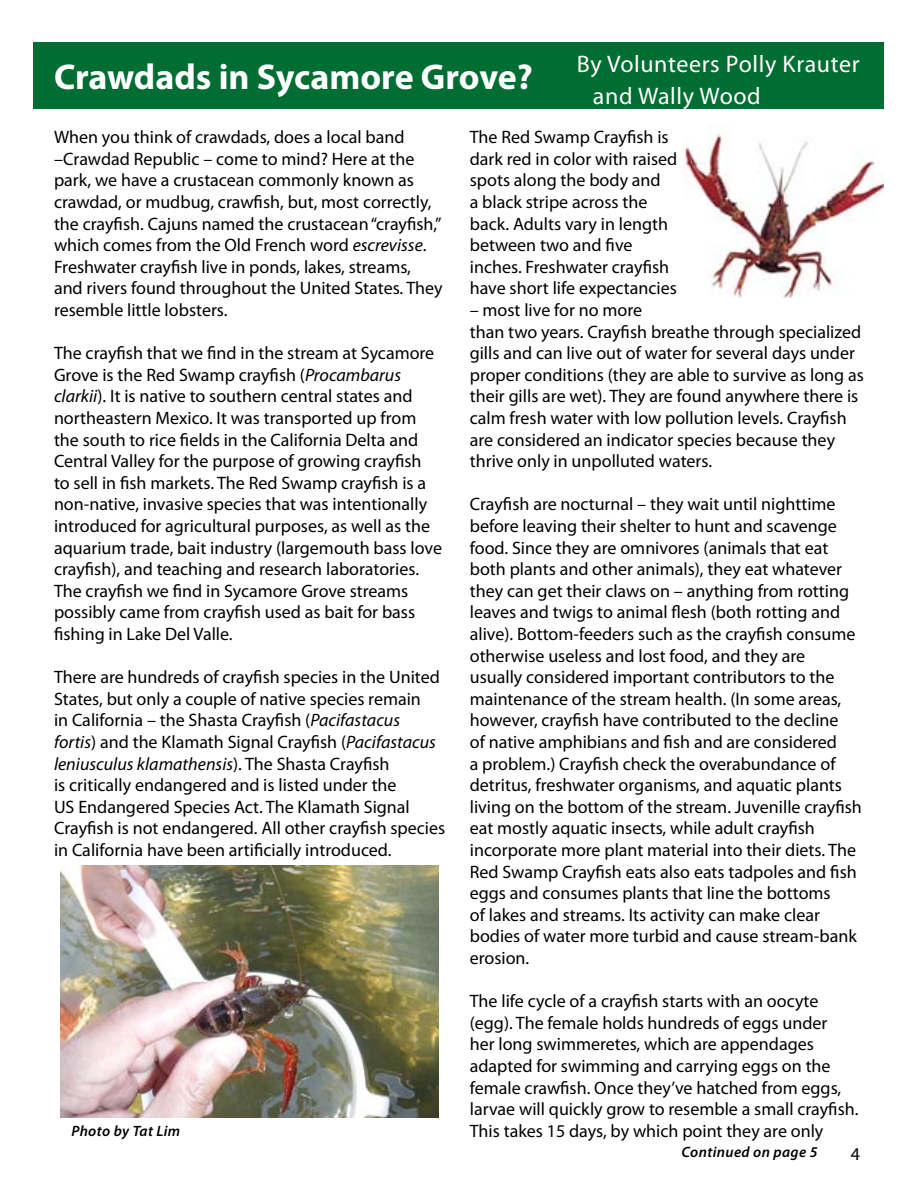
<style>
.page{position:relative;width:918px;height:1188px;background:#fff}
.page>*{position:absolute;margin:0;border:0;box-sizing:border-box;transform-origin:0 0}
.t1{font:700 36px "Myriad Pro";letter-spacing:-.005em;color:#fff}
.t2{font:24px/32.1px "Myriad Pro";letter-spacing:.025em;color:#fff}
.t3{font:18px/21.6px "Myriad Pro";color:#000}
.t4{font:italic 600 15px "Myriad Pro";letter-spacing:.025em;color:#000}
.s1{font-style:italic}
</style>
<div class="page">
<div style="left:34px;top:42px;width:850px;height:67px;background:#006d32"></div>
<img style="left:683px;top:134px;width:201px;height:164px">
<img style="left:61px;top:866px;width:377px;height:252px">
<h1 class="t1" style="left:54px;top:53px;width:481px">Crawdads in Sycamore Grove?</h1>
<h2 class="t2" style="left:593px;top:48px;width:268px;text-indent:-16px">By Volunteers Polly Krauter and Wally Wood</h2>
<p class="t3" style="left:54px;top:126px;width:390px">When you think of crawdads, does a local band –Crawdad Republic – come to mind? Here at the park, we have a crustacean commonly known as crawdad, or mudbug, crawfish, but, most correctly, the crayfish. Cajuns named the crustacean “crayfish,” which comes from the Old French word <span class="s1">escrevisse</span>.<br>Freshwater crayfish live in ponds, lakes, streams, and rivers found throughout the United States. They resemble little lobsters.</p>
<p class="t3" style="left:54px;top:342px;width:390px">The crayfish that we find in the stream at Sycamore Grove is the Red Swamp crayfish (<span class="s1">Procambarus clarkii</span>). It is native to southern central states and northeastern Mexico. It was transported up from the south to rice fields in the California Delta and Central Valley for the purpose of growing crayfish<br>to sell in fish markets. The Red Swamp crayfish is a non-native, invasive species that was intentionally introduced for agricultural purposes, as well as the aquarium trade, bait industry (largemouth bass love crayfish), and teaching and research laboratories.<br>The crayfish we find in Sycamore Grove streams possibly came from crayfish used as bait for bass fishing in Lake Del Valle.</p>
<p class="t3" style="left:54px;top:666px;width:393px">There are hundreds of crayfish species in the United States, but only a couple of native species remain<br>in California – the Shasta Crayfish (<span class="s1">Pacifastacus fortis</span>) and the Klamath Signal Crayfish (<span class="s1">Pacifastacus leniusculus klamathensis</span>). The Shasta Crayfish<br>is critically endangered and is listed under the<br>US Endangered Species Act. The Klamath Signal Crayfish is not endangered. All other crayfish species in California have been artificially introduced.</p>
<p class="t3" style="left:470px;top:126px;width:209px">The Red Swamp Crayfish is dark red in color with raised spots along the body and<br>a black stripe across the back. Adults vary in length between two and five inches. Freshwater crayfish have short life expectancies</p>
<p class="t3" style="left:470px;top:299px;width:396px">– most live for no more<br>than two years. Crayfish breathe through specialized gills and can live out of water for several days under proper conditions (they are able to survive as long as their gills are wet). They are found anywhere there is calm fresh water with low pollution levels. Crayfish are considered an indicator species because they thrive only in unpolluted waters.</p>
<p class="t3" style="left:470px;top:493px;width:394px">Crayfish are nocturnal – they wait until nighttime before leaving their shelter to hunt and scavenge food. Since they are omnivores (animals that eat both plants and other animals), they eat whatever they can get their claws on – anything from rotting leaves and twigs to animal flesh (both rotting and alive). Bottom-feeders such as the crayfish consume otherwise useless and lost food, and they are usually considered important contributors to the maintenance of the stream health. (In some areas, however, crayfish have contributed to the decline<br>of native amphibians and fish and are considered<br>a problem.) Crayfish check the overabundance of detritus, freshwater organisms, and aquatic plants living on the bottom of the stream. Juvenille crayfish eat mostly aquatic insects, while adult crayfish incorporate more plant material into their diets. The Red Swamp Crayfish eats also eats tadpoles and fish eggs and consumes plants that line the bottoms<br>of lakes and streams. Its activity can make clear bodies of water more turbid and cause stream-bank erosion.</p>
<p class="t3" style="left:470px;top:990px;width:350px">The life cycle of a crayfish starts with an oocyte</p>
<p class="t3" style="left:470px;top:1012px;width:359px">(egg). The female holds hundreds of eggs under</p>
<p class="t3" style="left:470px;top:1033px;width:346px">her long swimmeretes, which are appendages</p>
<p class="t3" style="left:470px;top:1055px;width:362px">adapted for swimming and carrying eggs on the</p>
<p class="t3" style="left:470px;top:1076px;width:373px">female crawfish. Once they’ve hatched from eggs,</p>
<p class="t3" style="left:470px;top:1098px;width:390px">larvae will quickly grow to resemble a small crayfish.</p>
<p class="t3" style="left:470px;top:1120px;width:355px">This takes 15 days, by which point they are only</p>
<p class="t3" style="left:851px;top:1143px;width:11px">4</p>
<p class="t4" style="left:71px;top:1122px;width:110px">Photo by Tat Lim</p>
<p class="t4" style="left:681px;top:1143px;width:138px">Continued on page 5</p>
</div>
